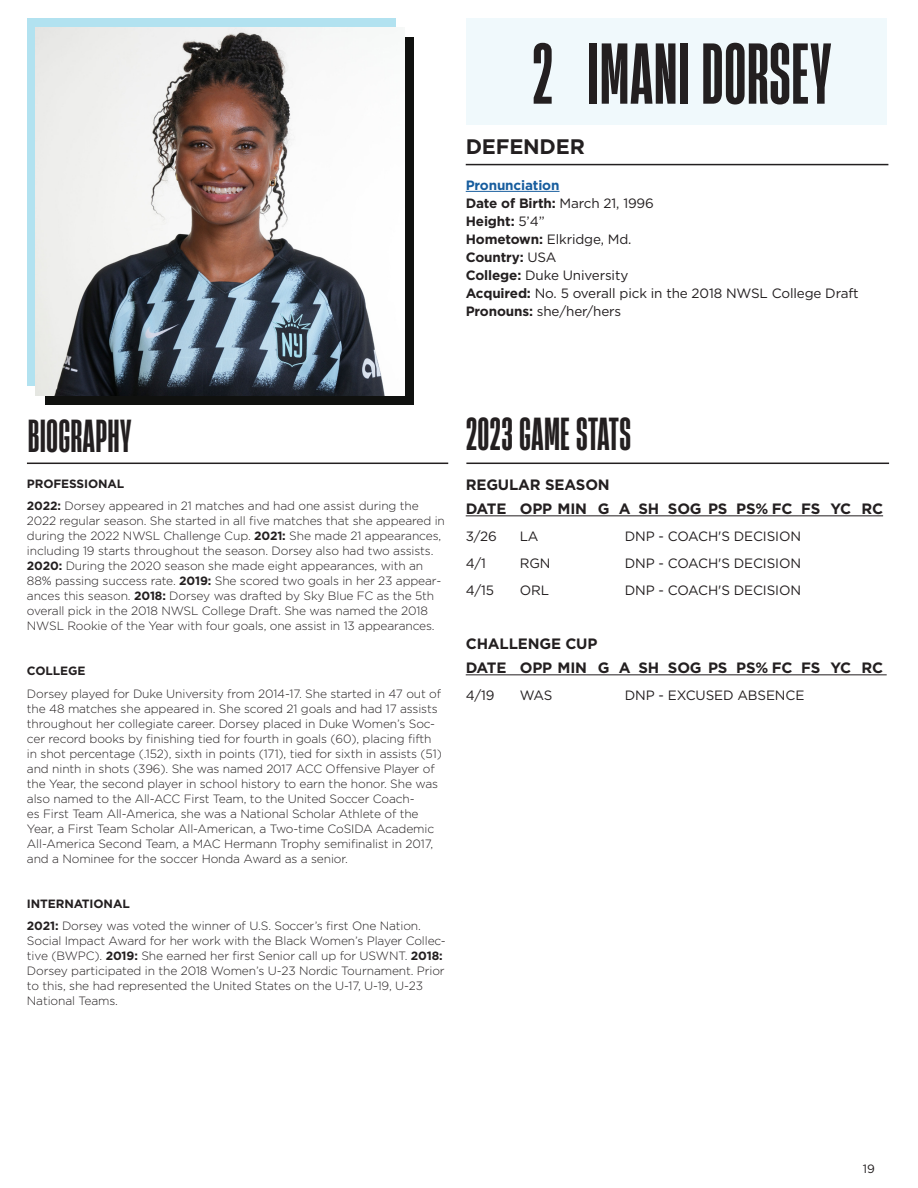
<style>
.page{position:relative;width:918px;height:1188px;background:#fff}
.page>*{position:absolute;margin:0;border:0;box-sizing:border-box;transform-origin:0 0}
.t1{font:700 81px "Heading Now 26";letter-spacing:.02em;color:#231f20}
.t2{font:700 43.5px "Heading Now 26";letter-spacing:.02em;color:#231f20}
.t3{font:700 21px "Gotham";letter-spacing:-.01em;color:#231f20}
.t4{font:700 15px "Gotham";letter-spacing:-.01em;color:#231f20}
.t5{font:13.5px "Gotham";letter-spacing:-.01em;color:#231f20}
.t6{font:700 13.5px "Gotham";letter-spacing:-.01em;color:#231f20}
.t7{font:700 13.5px "Gotham";letter-spacing:-.01em;color:#175d9e}
.t8{font:300 12px/15px "Gotham";letter-spacing:-.01em;color:#231f20}
.t9{font:700 12px "Gotham";letter-spacing:-.01em;color:#231f20}
.t10{font:12px "Gotham";color:#231f20}
.s1{font-weight:400}
.s2{font-weight:700}
</style>
<div class="page">
<div style="left:27px;top:19px;width:368px;height:367px;background:#b2e2f0"></div>
<hr style="left:466px;top:515px;width:417px;height:1px;background:#231f20">
<hr style="left:466px;top:674px;width:421px;height:1px;background:#231f20">
<div style="left:45px;top:37px;width:368px;height:368px;background:linear-gradient(to right,#10110f,#10110f)"></div>
<div style="left:466px;top:19px;width:421px;height:106px;background:#f0f9fc"></div>
<hr style="left:466px;top:164px;width:422px;height:1px;background:#231f20">
<hr style="left:466px;top:191px;width:94px;height:1px;background:#175d9e">
<hr style="left:27px;top:463px;width:421px;height:1px;background:#231f20">
<hr style="left:466px;top:463px;width:423px;height:1px;background:#231f20">
<img style="left:36px;top:28px;width:368px;height:368px">
<p class="t1" style="left:532px;top:18px;width:300px">2 IMANI DORSEY</p>
<p class="t3" style="left:466px;top:133px;width:121px">DEFENDER</p>
<p class="t7" style="left:466px;top:176px;width:95px">Pronunciation</p>
<p class="t6" style="left:466px;top:194px;width:190px">Date of Birth: <span class="s1">March 21, 1996</span></p>
<p class="t6" style="left:466px;top:212px;width:80px">Height: <span class="s1">5’4”</span></p>
<p class="t5" style="left:466px;top:231px;width:167px"><span class="s2">Hometown:</span> Elkridge, Md.</p>
<p class="t6" style="left:466px;top:248px;width:92px">Country: <span class="s1">USA</span></p>
<p class="t5" style="left:466px;top:267px;width:164px"><span class="s2">College:</span> Duke University</p>
<p class="t5" style="left:466px;top:285px;width:394px"><span class="s2">Acquired:</span> No. 5 overall pick in the 2018 NWSL College Draft</p>
<p class="t5" style="left:466px;top:303px;width:157px"><span class="s2">Pronouns:</span> she/her/hers</p>
<p class="t2" style="left:28px;top:406px;width:105px">BIOGRAPHY</p>
<p class="t2" style="left:466px;top:404px;width:166px">2023 GAME STATS</p>
<p class="t9" style="left:27px;top:476px;width:99px">PROFESSIONAL</p>
<p class="t8" style="left:27px;top:498px;width:419px"><span class="s2">2022:</span> Dorsey appeared in 21 matches and had one assist during the 2022 regular season. She started in all five matches that she appeared in during the 2022 NWSL Challenge Cup. <span class="s2">2021:</span> She made 21 appearances, including 19 starts throughout the season. Dorsey also had two assists.<br><span class="s2">2020:</span> During the 2020 season she made eight appearances, with an 88% passing success rate. <span class="s2">2019:</span> She scored two goals in her 23 appear&shy;ances this season. <span class="s2">2018:</span> Dorsey was drafted by Sky Blue FC as the 5th overall pick in the 2018 NWSL College Draft. She was named the 2018<br>NWSL Rookie of the Year with four goals, one assist in 13 appearances.</p>
<p class="t9" style="left:27px;top:663px;width:60px">COLLEGE</p>
<p class="t8" style="left:27px;top:686px;width:416px">Dorsey played for Duke University from 2014-17. She started in 47 out of the 48 matches she appeared in. She scored 21 goals and had 17 assists throughout her collegiate career. Dorsey placed in Duke Women’s Soc&shy;cer record books by finishing tied for fourth in goals (60), placing fifth in shot percentage (.152), sixth in points (171), tied for sixth in assists (51) and ninth in shots (396). She was named 2017 ACC Offensive Player of the Year, the second player in school history to earn the honor. She was also named to the All-ACC First Team, to the United Soccer Coach-<br>es First Team All-America, she was a National Scholar Athlete of the Year, a First Team Scholar All-American, a Two-time CoSIDA Academic All-America Second Team, a MAC Hermann Trophy semifinalist in 2017, and a Nominee for the soccer Honda Award as a senior.</p>
<p class="t9" style="left:27px;top:896px;width:104px">INTERNATIONAL</p>
<p class="t8" style="left:27px;top:918px;width:420px"><span class="s2">2021:</span> Dorsey was voted the winner of U.S. Soccer’s first One Nation.<br>Social Impact Award for her work with the Black Women’s Player Collec&shy;tive (BWPC). <span class="s2">2019:</span> She earned her first Senior call up for USWNT. <span class="s2">2018:<br></span>Dorsey participated in the 2018 Women’s U-23 Nordic Tournament. Prior to this, she had represented the United States on the U-17, U-19, U-23<br>National Teams.</p>
<p class="t4" style="left:466px;top:475px;width:146px">REGULAR SEASON</p>
<p class="t4" style="left:466px;top:499px;width:419px">DATE OPP MIN G A SH SOG PS PS% FC FS YC RC</p>
<p class="t5" style="left:466px;top:528px;width:33px">3/26</p>
<p class="t5" style="left:520px;top:528px;width:20px">LA</p>
<p class="t5" style="left:625px;top:528px;width:178px">DNP - COACH'S DECISION</p>
<p class="t5" style="left:466px;top:555px;width:22px">4/1</p>
<p class="t5" style="left:520px;top:555px;width:32px">RGN</p>
<p class="t5" style="left:625px;top:555px;width:178px">DNP - COACH'S DECISION</p>
<p class="t5" style="left:466px;top:582px;width:30px">4/15</p>
<p class="t5" style="left:520px;top:582px;width:31px">ORL</p>
<p class="t5" style="left:625px;top:582px;width:178px">DNP - COACH'S DECISION</p>
<p class="t4" style="left:466px;top:634px;width:133px">CHALLENGE CUP</p>
<p class="t4" style="left:466px;top:658px;width:419px">DATE OPP MIN G A SH SOG PS PS% FC FS YC RC</p>
<p class="t5" style="left:466px;top:687px;width:30px">4/19</p>
<p class="t5" style="left:520px;top:687px;width:34px">WAS</p>
<p class="t5" style="left:625px;top:687px;width:181px">DNP - EXCUSED ABSENCE</p>
<p class="t10" style="left:863px;top:1161px;width:13px">19</p>
</div>
